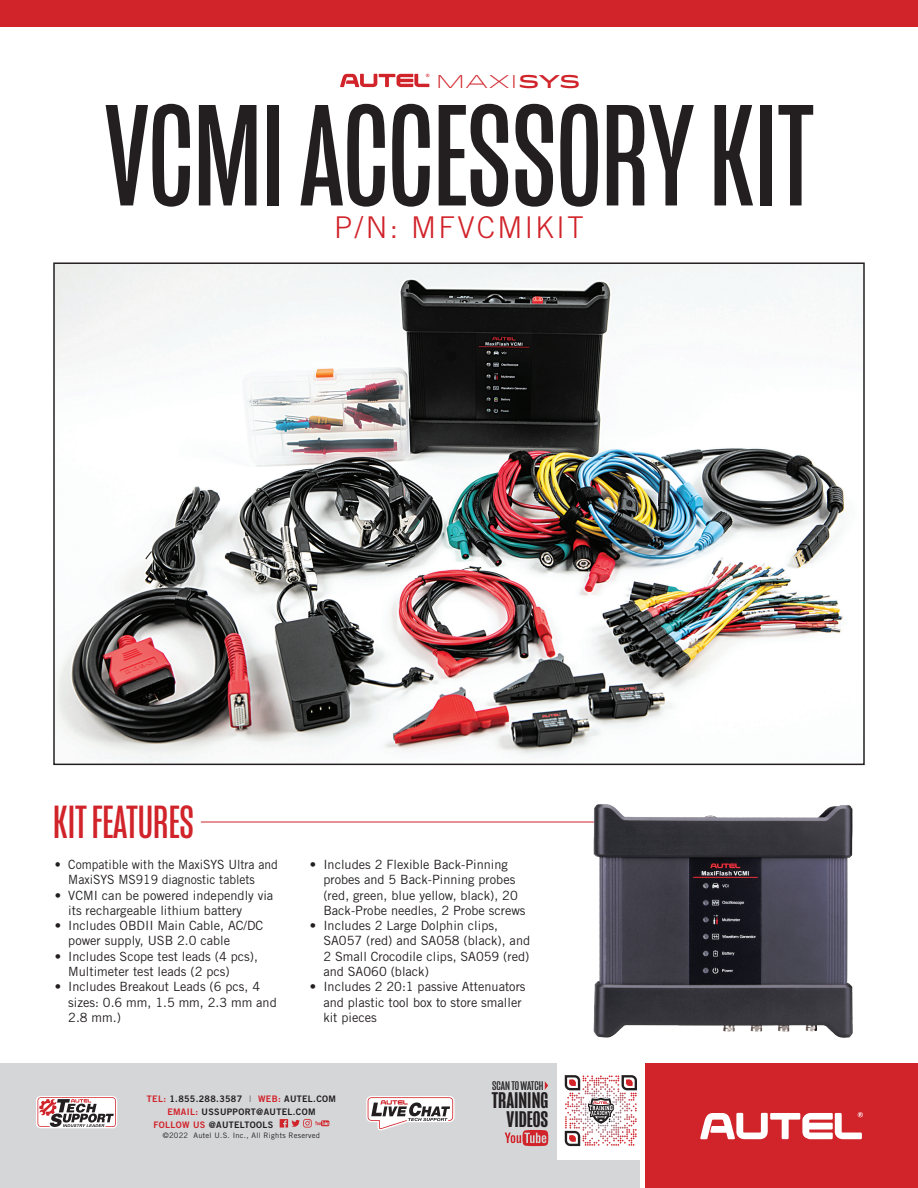
<style>
.page{position:relative;width:918px;height:1188px;background:#fff}
.page>*{position:absolute;margin:0;border:0;box-sizing:border-box;transform-origin:0 0}
.t1{font:147.75px "Mongoose";color:#231f20}
.t2{font:47.55px "Mongoose";color:#d1232a}
.t3{font:300 30px "Trade Gothic LT Std";letter-spacing:.08em;color:#d1232a}
.t4{font:500 23.25px/18.6px "Mongoose";color:#231f20;text-align:right;scale:1.11 1}
.t5{font:300 18.45px "Idlewild";color:#d1232a}
.t6{font:12.9px "Mongoose";letter-spacing:-.005em;color:#231f20;scale:1.11 1}
.t7{font:12.75px/15.3px "Trade Gothic LT Std";color:#231f20}
.t8{font:12.75px/15.3px "Trade Gothic LT Std";color:#231f20;scale:.95 1}
.t9{font:9px "Trade Gothic LT Std Bd 2";letter-spacing:.035em;color:#231f20}
.t10{font:7.5px "Trade Gothic LT Std";letter-spacing:.035em;color:#231f20}
.t11{font:3px "Mongoose";color:#fff}
.s1{font-weight:500}
.s2{color:#d1232a}
.s3{font-family:"Trade Gothic LT Std";color:#6c6d70}
</style>
<div class="page">
<hr style="left:201px;top:822px;width:626px;height:1px;background:#d1232a">
<img style="left:56px;top:265px;width:806px;height:497px">
<div style="left:0;top:1063px;width:556px;height:125px;background:#d5d6d8"></div>
<svg style="left:36px;top:1096px;width:81px;height:32px;background:#c0abac"></svg>
<svg style="left:366px;top:1096px;width:89px;height:34px"></svg>
<svg style="left:280px;top:1119px;width:49px;height:9px"></svg>
<svg style="left:564px;top:1075px;width:73px;height:72px"></svg>
<svg style="left:505px;top:1130px;width:43px;height:16px"></svg>
<svg style="left:545px;top:1081px;width:3px;height:9px"></svg>
<div style="left:555px;top:1161px;width:85px;height:27px;background:#d5d6d8"></div>
<div style="left:645px;top:1063px;width:273px;height:125px;background:#d1232a"></div>
<svg style="left:700px;top:1112px;width:163px;height:27px"></svg>
<svg style="left:340px;top:74px;width:89px;height:13px"></svg>
<div style="left:0;top:0;width:918px;height:26px;background:#d1232a"></div>
<img style="left:591px;top:804px;width:261px;height:234px">
<h3 class="t5" style="left:436px;top:69px;width:146px">Maxi<span class="s1">sys</span></h3>
<h1 class="t1" style="left:105px;top:72px;width:711px">VCMI ACCESSORY KIT</h1>
<h3 class="t3" style="left:334px;top:210px;width:251px">P/N: MFVCMIKIT</h3>
<h2 class="t2" style="left:53px;top:795px;width:142px">KIT FEATURES</h2>
<p class="t8" style="left:68px;top:857px;width:222px;text-indent:-14px">• Compatible with the MaxiSYS Ultra and<br>MaxiSYS MS919 diagnostic tablets</p>
<p class="t7" style="left:68px;top:887px;width:207px;text-indent:-14px">• VCMI can be powered independly via its rechargeable lithium battery</p>
<p class="t7" style="left:68px;top:918px;width:197px;text-indent:-14px">• Includes OBDII Main Cable, AC/DC power supply, USB 2.0 cable</p>
<p class="t7" style="left:68px;top:948px;width:191px;text-indent:-14px">• Includes Scope test leads (4 pcs),<br>Multimeter test leads (2 pcs)</p>
<p class="t7" style="left:68px;top:979px;width:210px;text-indent:-14px">• Includes Breakout Leads (6 pcs, 4 sizes: 0.6 mm, 1.5 mm, 2.3 mm and<br>2.8 mm.)</p>
<p class="t7" style="left:323px;top:857px;width:204px;text-indent:-14px">• Includes 2 Flexible Back-Pinning probes and 5 Back-Pinning probes (red, green, blue yellow, black), 20<br>Back-Probe needles, 2 Probe screws</p>
<p class="t7" style="left:323px;top:918px;width:208px;text-indent:-14px">• Includes 2 Large Dolphin clips,<br>SA057 (red) and SA058 (black), and<br>2 Small Crocodile clips, SA059 (red) and SA060 (black)</p>
<p class="t7" style="left:323px;top:979px;width:204px;text-indent:-14px">• Includes 2 20:1 passive Attenuators and plastic tool box to store smaller kit pieces</p>
<p class="t9" style="left:147px;top:1094px;width:191px"><span class="s2">TEL:</span> 1.855.288.3587 <span class="s3">I</span> <span class="s2">WEB:</span> AUTEL.COM</p>
<p class="t9" style="left:167px;top:1106px;width:150px"><span class="s2">EMAIL:</span> USSUPPORT@AUTEL.COM</p>
<p class="t9" style="left:154px;top:1119px;width:121px"><span class="s2">FOLLOW US</span> @AUTELTOOLS</p>
<p class="t10" style="left:163px;top:1131px;width:159px">©2022 Autel U.S. Inc., All Rights Reserved</p>
<p class="t6" style="left:492px;top:1078px;width:48px">SCAN TO WATCH</p>
<h3 class="t4" style="left:492px;top:1092px;width:52px">TRAINING<br>VIDEOS</h3>
<p class="t11" style="left:598px;top:1116px;width:8px">YOUTUBE</p>
</div>
